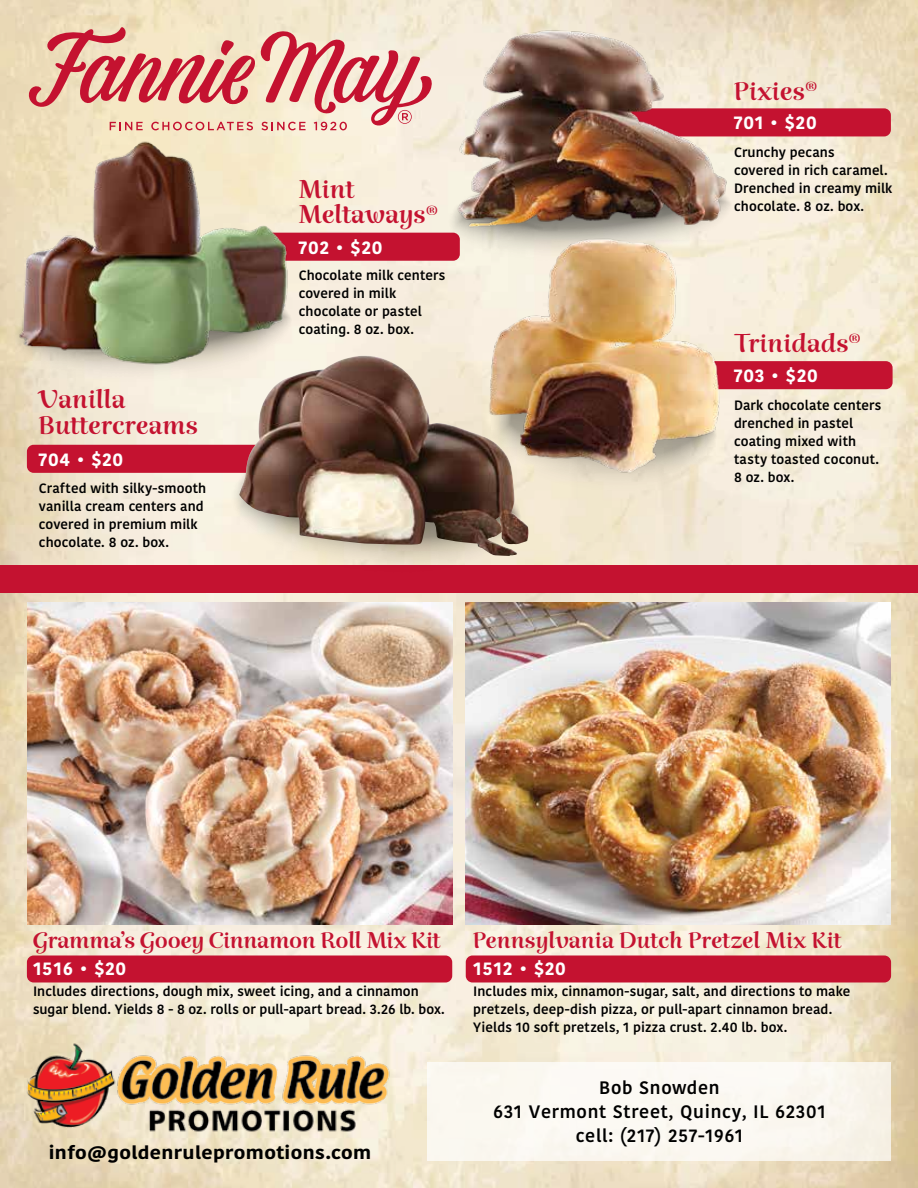
<style>
.page{position:relative;width:918px;height:1188px;background:#fff}
.page>*{position:absolute;margin:0;border:0;box-sizing:border-box;transform-origin:0 0}
.t1{font:25.5px/25.8px "Rumba Std Extra";letter-spacing:.02em;color:#c41230;scale:1.11 1}
.t2{font:22.5px "Rumba Std Extra";letter-spacing:.015em;color:#c41230;scale:1.11 1}
.t3{font:600 18px/24px "Kohinoor Bangla";letter-spacing:.04em;color:#000;text-align:center}
.t4{font:700 18px "Kohinoor Bangla";letter-spacing:.04em;color:#fff}
.t5{font:700 18px "Kohinoor Bangla";letter-spacing:.02em;color:#000;scale:1.09 1}
.t6{font:600 13.5px/18px "Kohinoor Bangla";letter-spacing:.005em;color:#000}
</style>
<div class="page">
<img style="left:0;top:0;width:918px;height:1188px">
<div style="left:466px;top:956px;width:425px;height:26px;background:#c41230;border-radius:7px"></div>
<div style="left:575px;top:361px;width:318px;height:28px;background:#c41230;border-radius:7px"></div>
<svg style="left:28px;top:25px;width:383px;height:105px;background:#e6ac9f"></svg>
<div style="left:27px;top:445px;width:376px;height:28px;background:#c41230;border-radius:7px"></div>
<div style="left:27px;top:956px;width:425px;height:26px;background:#c41230;border-radius:7px"></div>
<div style="left:0;top:565px;width:918px;height:28px;background:#c41230"></div>
<svg style="left:226px;top:430px;width:299px;height:135px;background:#efd7c8"></svg>
<div style="left:226px;top:233px;width:234px;height:28px;background:#c41230;border-radius:7px"></div>
<div style="left:577px;top:108px;width:314px;height:28px;background:#c41230;border-radius:7px"></div>
<img style="left:411px;top:24px;width:344px;height:179px">
<svg style="left:9px;top:370px;width:230px;height:25px;background:#f2e9d7"></svg>
<img style="left:0;top:133px;width:311px;height:237px">
<img style="left:411px;top:203px;width:364px;height:332px">
<div style="left:428px;top:1062px;width:463px;height:99px;background:#fbf8f1"></div>
<img style="left:15px;top:1039px;width:385px;height:98px">
<img style="left:239px;top:356px;width:289px;height:200px">
<img style="left:27px;top:603px;width:425px;height:322px">
<img style="left:466px;top:603px;width:425px;height:322px">
<h1 class="t1" style="left:39px;top:387px;width:145px">Vanilla<br>Buttercreams</h1>
<h3 class="t4" style="left:39px;top:444px;width:86px">704 • $20</h3>
<p class="t6" style="left:39px;top:479px;width:169px">Crafted with silky-smooth vanilla cream centers and covered in premium milk chocolate. 8 oz. box.</p>
<h1 class="t1" style="left:299px;top:176px;width:127px">Mint<br>Meltaways<sup>®</sup></h1>
<h3 class="t4" style="left:299px;top:232px;width:85px">702 • $20</h3>
<p class="t6" style="left:299px;top:266px;width:148px">Chocolate milk centers covered in milk chocolate or pastel coating. 8 oz. box.</p>
<h1 class="t1" style="left:734px;top:78px;width:76px">Pixies<sup>®</sup></h1>
<h3 class="t4" style="left:734px;top:107px;width:84px">701 • $20</h3>
<p class="t6" style="left:734px;top:142px;width:160px">Crunchy pecans<br>covered in rich caramel.<br>Drenched in creamy milk chocolate. 8 oz. box.</p>
<h1 class="t1" style="left:734px;top:330px;width:116px">Trinidads<sup>®</sup></h1>
<h3 class="t4" style="left:734px;top:360px;width:85px">703 • $20</h3>
<p class="t6" style="left:734px;top:396px;width:149px">Dark chocolate centers drenched in pastel coating mixed with tasty toasted coconut.<br>8 oz. box.</p>
<h2 class="t2" style="left:33px;top:927px;width:369px">Gramma’s Gooey Cinnamon Roll Mix Kit</h2>
<h3 class="t4" style="left:33px;top:953px;width:95px">1516 • $20</h3>
<p class="t6" style="left:33px;top:981px;width:413px">Includes directions, dough mix, sweet icing, and a cinnamon sugar blend. Yields 8 - 8 oz. rolls or pull-apart bread. 3.26 lb. box.</p>
<h3 class="t5" style="left:49px;top:1137px;width:297px">info@goldenrulepromotions.com</h3>
<h2 class="t2" style="left:473px;top:927px;width:333px">Pennsylvania Dutch Pretzel Mix Kit</h2>
<h3 class="t4" style="left:473px;top:953px;width:94px">1512 • $20</h3>
<p class="t6" style="left:473px;top:981px;width:379px">Includes mix, cinnamon-sugar, salt, and directions to make pretzels, deep-dish pizza, or pull-apart cinnamon bread.<br>Yields 10 soft pretzels, 1 pizza crust. 2.40 lb. box.</p>
<h3 class="t3" style="left:493px;top:1075px;width:334px">Bob Snowden<br>631 Vermont Street, Quincy, IL 62301 cell: (217) 257-1961</h3>
</div>
